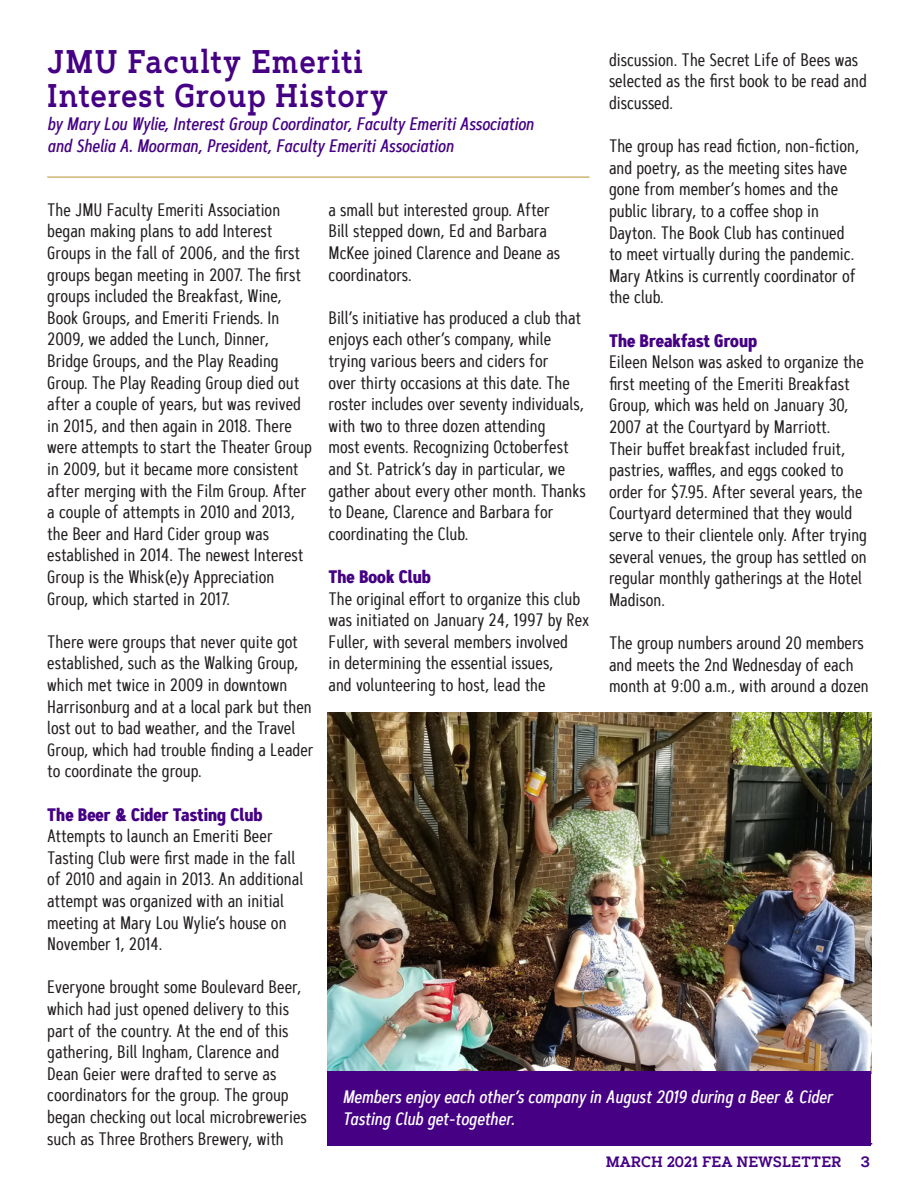
<style>
.page{position:relative;width:918px;height:1188px;background:#fff}
.page>*{position:absolute;margin:0;border:0;box-sizing:border-box;transform-origin:0 0}
.Body_1_Blue{font:600 32.85px "Artegra Slab";letter-spacing:.04em;color:#450084;scale:.83 1}
.t1{font:18px/21.6px "Artegra Sans Cn";color:#231f20}
.t2{font:18px "Artegra Sans Cn Medium It";color:#450084}
.t3{font:18px/21.6px "Artegra Sans Cn Medium It";color:#fff}
.t4{font:700 18px "Artegra Sans Cn";color:#450084}
.t5{font:600 15px "Artegra Slab";color:#450084;scale:.92 1}
.t6{font:600 15px "Artegra Slab";color:#450084}
</style>
<div class="page">
<hr style="left:610px;top:1143px;width:262px;height:1px;background:#450084">
<hr style="left:47px;top:176px;width:543px;height:2px;background:#ccb576">
<img style="left:327px;top:713px;width:544px;height:358px">
<div style="left:327px;top:1071px;width:544px;height:74px;background:#450084"></div>
<p class="Body_1_Blue" style="left:47px;top:38px;width:382px">JMU Faculty Emeriti</p>
<p class="Body_1_Blue" style="left:47px;top:71px;width:413px">Interest Group History</p>
<p class="t1" style="left:609px;top:48px;width:259px">discussion. The Secret Life of Bees was selected as the first book to be read and discussed.</p>
<p class="t1" style="left:609px;top:135px;width:252px">The group has read fiction, non-fiction, and poetry, as the meeting sites have gone from member’s homes and the public library, to a coffee shop in Dayton. The Book Club has continued to meet virtually during the pandemic.<br>Mary Atkins is currently coordinator of the club.</p>
<p class="t4" style="left:609px;top:327px;width:150px">The Breakfast Group</p>
<p class="t1" style="left:609px;top:351px;width:260px">Eileen Nelson was asked to organize the first meeting of the Emeriti Breakfast Group, which was held on January 30, 2007 at the Courtyard by Marriott.<br>Their buffet breakfast included fruit, pastries, waffles, and eggs cooked to order for $7.95. After several years, the Courtyard determined that they would serve to their clientele only. After trying several venues, the group has settled on regular monthly gatherings at the Hotel Madison.</p>
<p class="t1" style="left:609px;top:632px;width:261px">The group numbers around 20 members and meets the 2nd Wednesday of each month at 9:00 a.m., with around a dozen</p>
<p class="t2" style="left:47px;top:111px;width:488px">by Mary Lou Wylie, Interest Group Coordinator, Faculty Emeriti Association</p>
<p class="t2" style="left:47px;top:133px;width:408px">and Shelia A. Moorman, President, Faculty Emeriti Association</p>
<p class="t1" style="left:328px;top:198px;width:233px">a small but interested group. After<br>Bill stepped down, Ed and Barbara<br>McKee joined Clarence and Deane as coordinators.</p>
<p class="t1" style="left:328px;top:306px;width:259px">Bill’s initiative has produced a club that enjoys each other’s company, while trying various beers and ciders for<br>over thirty occasions at this date. The roster includes over seventy individuals, with two to three dozen attending<br>most events. Recognizing Octoberfest and St. Patrick’s day in particular, we gather about every other month. Thanks to Deane, Clarence and Barbara for coordinating the Club.</p>
<p class="t4" style="left:328px;top:563px;width:104px">The Book Club</p>
<p class="t1" style="left:328px;top:587px;width:262px">The original effort to organize this club was initiated on January 24, 1997 by Rex Fuller, with several members involved<br>in determining the essential issues,<br>and volunteering to host, lead the</p>
<p class="t1" style="left:47px;top:198px;width:266px">The JMU Faculty Emeriti Association began making plans to add Interest Groups in the fall of 2006, and the first groups began meeting in 2007. The first groups included the Breakfast, Wine, Book Groups, and Emeriti Friends. In 2009, we added the Lunch, Dinner, Bridge Groups, and the Play Reading Group. The Play Reading Group died out after a couple of years, but was revived in 2015, and then again in 2018. There were attempts to start the Theater Group in 2009, but it became more consistent after merging with the Film Group. After a couple of attempts in 2010 and 2013, the Beer and Hard Cider group was established in 2014. The newest Interest Group is the Whisk(e)y Appreciation Group, which started in 2017.</p>
<p class="t1" style="left:47px;top:630px;width:268px">There were groups that never quite got established, such as the Walking Group, which met twice in 2009 in downtown Harrisonburg and at a local park but then lost out to bad weather, and the Travel Group, which had trouble finding a Leader to coordinate the group.</p>
<p class="t4" style="left:47px;top:801px;width:217px">The Beer &amp; Cider Tasting Club</p>
<p class="t1" style="left:47px;top:825px;width:258px">Attempts to launch an Emeriti Beer Tasting Club were first made in the fall of 2010 and again in 2013. An additional attempt was organized with an initial meeting at Mary Lou Wylie’s house on November 1, 2014.</p>
<p class="t1" style="left:47px;top:976px;width:261px">Everyone brought some Boulevard Beer, which had just opened delivery to this part of the country. At the end of this gathering, Bill Ingham, Clarence and Dean Geier were drafted to serve as coordinators for the group. The group began checking out local microbreweries such as Three Brothers Brewery, with</p>
<p class="t3" style="left:342px;top:1086px;width:491px">Members enjoy each other’s company in August 2019 during a Beer &amp; Cider<br>Tasting Club get-together.</p>
<p class="t5" style="left:606px;top:1151px;width:258px">MARCH 2021 FEA NEWSLETTER</p>
<p class="t6" style="left:861px;top:1151px;width:11px">3</p>
</div>
